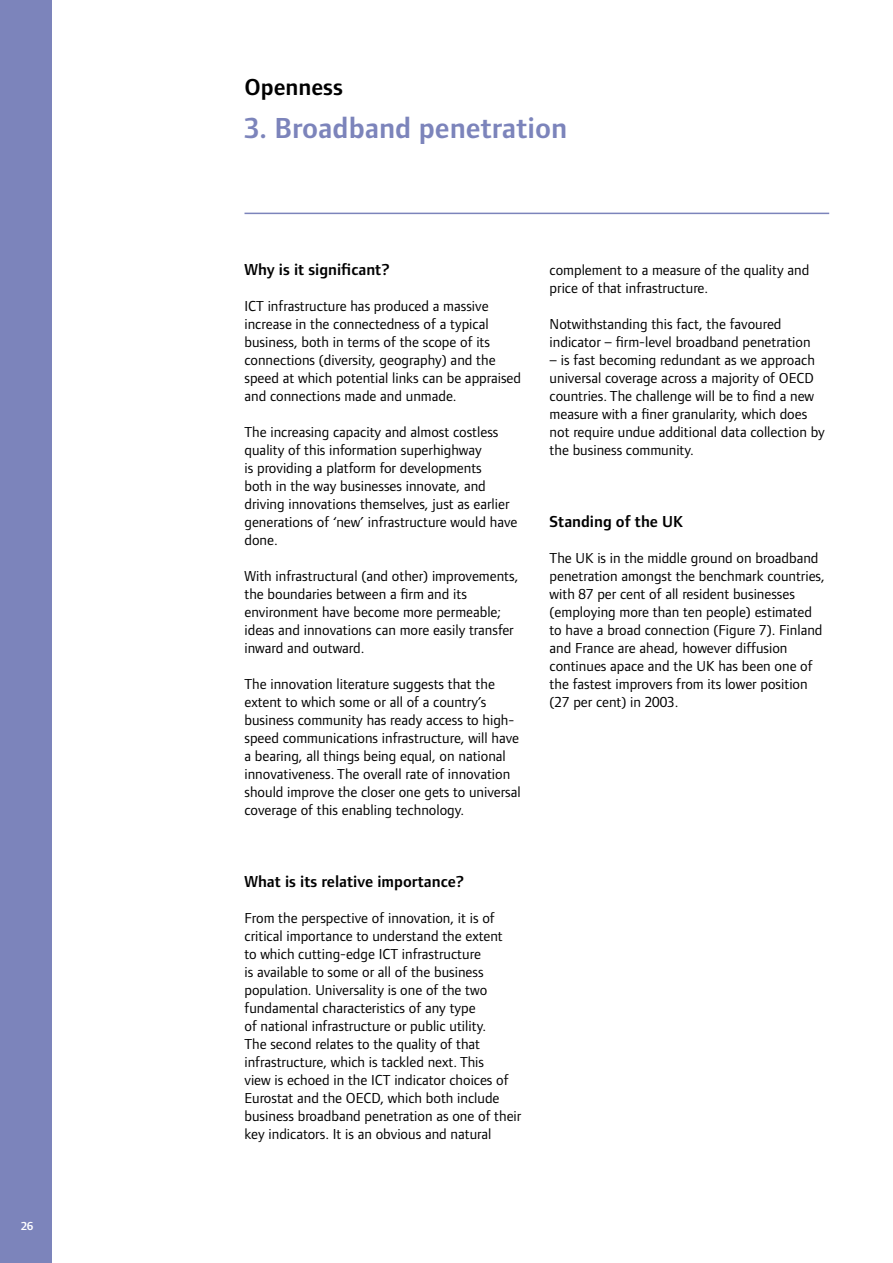
<style>
.page{position:relative;width:893px;height:1263px;background:#fff}
.page>*{position:absolute;margin:0;border:0;box-sizing:border-box;transform-origin:0 0}
.t1{font:600 30px "Foundry Form Sans";color:#7c84bb}
.t2{font:600 24px "Foundry Form Sans";color:#000}
.t3{font:600 16.5px "Foundry Form Sans";color:#000}
.t4{font:15px/18px "Foundry Form Sans";color:#000}
.t5{font:600 12px "Foundry Form Sans";color:#fff}
</style>
<div class="page">
<div style="left:0;top:0;width:51px;height:1263px;background:#7c84bb"></div>
<hr style="left:244px;top:213px;width:585px;height:1px;background:#7c84bb">
<p class="t5" style="left:21px;top:1219px;width:13px">26</p>
<h2 class="t2" style="left:244px;top:74px;width:100px">Openness</h2>
<h1 class="t1" style="left:244px;top:111px;width:324px">3. Broadband penetration</h1>
<p class="t3" style="left:244px;top:260px;width:147px">Why is it significant?</p>
<p class="t4" style="left:244px;top:296px;width:278px">ICT infrastructure has produced a massive increase in the connectedness of a typical business, both in terms of the scope of its connections (diversity, geography) and the speed at which potential links can be appraised and connections made and unmade.</p>
<p class="t4" style="left:244px;top:422px;width:274px">The increasing capacity and almost costless quality of this information superhighway<br>is providing a platform for developments<br>both in the way businesses innovate, and driving innovations themselves, just as earlier generations of ‘new’ infrastructure would have done.</p>
<p class="t4" style="left:244px;top:566px;width:275px">With infrastructural (and other) improvements, the boundaries between a firm and its environment have become more permeable; ideas and innovations can more easily transfer inward and outward.</p>
<p class="t4" style="left:244px;top:674px;width:278px">The innovation literature suggests that the extent to which some or all of a country’s business community has ready access to high&shy;speed communications infrastructure, will have a bearing, all things being equal, on national innovativeness. The overall rate of innovation should improve the closer one gets to universal coverage of this enabling technology.</p>
<p class="t3" style="left:244px;top:872px;width:221px">What is its relative importance?</p>
<p class="t4" style="left:244px;top:908px;width:278px">From the perspective of innovation, it is of critical importance to understand the extent<br>to which cutting-edge ICT infrastructure<br>is available to some or all of the business population. Universality is one of the two fundamental characteristics of any type<br>of national infrastructure or public utility.<br>The second relates to the quality of that infrastructure, which is tackled next. This<br>view is echoed in the ICT indicator choices of Eurostat and the OECD, which both include business broadband penetration as one of their key indicators. It is an obvious and natural</p>
<p class="t4" style="left:550px;top:260px;width:261px">complement to a measure of the quality and price of that infrastructure.</p>
<p class="t4" style="left:550px;top:314px;width:262px">Notwithstanding this fact, the favoured indicator – firm-level broadband penetration</p>
<p class="t4" style="left:550px;top:350px;width:277px">– is fast becoming redundant as we approach universal coverage across a majority of OECD countries. The challenge will be to find a new measure with a finer granularity, which does not require undue additional data collection by the business community.</p>
<p class="t3" style="left:550px;top:512px;width:135px">Standing of the UK</p>
<p class="t4" style="left:550px;top:548px;width:277px">The UK is in the middle ground on broadband penetration amongst the benchmark countries, with 87 per cent of all resident businesses (employing more than ten people) estimated to have a broad connection (Figure 7). Finland and France are ahead, however diffusion continues apace and the UK has been one of the fastest improvers from its lower position (27 per cent) in 2003.</p>
</div>
